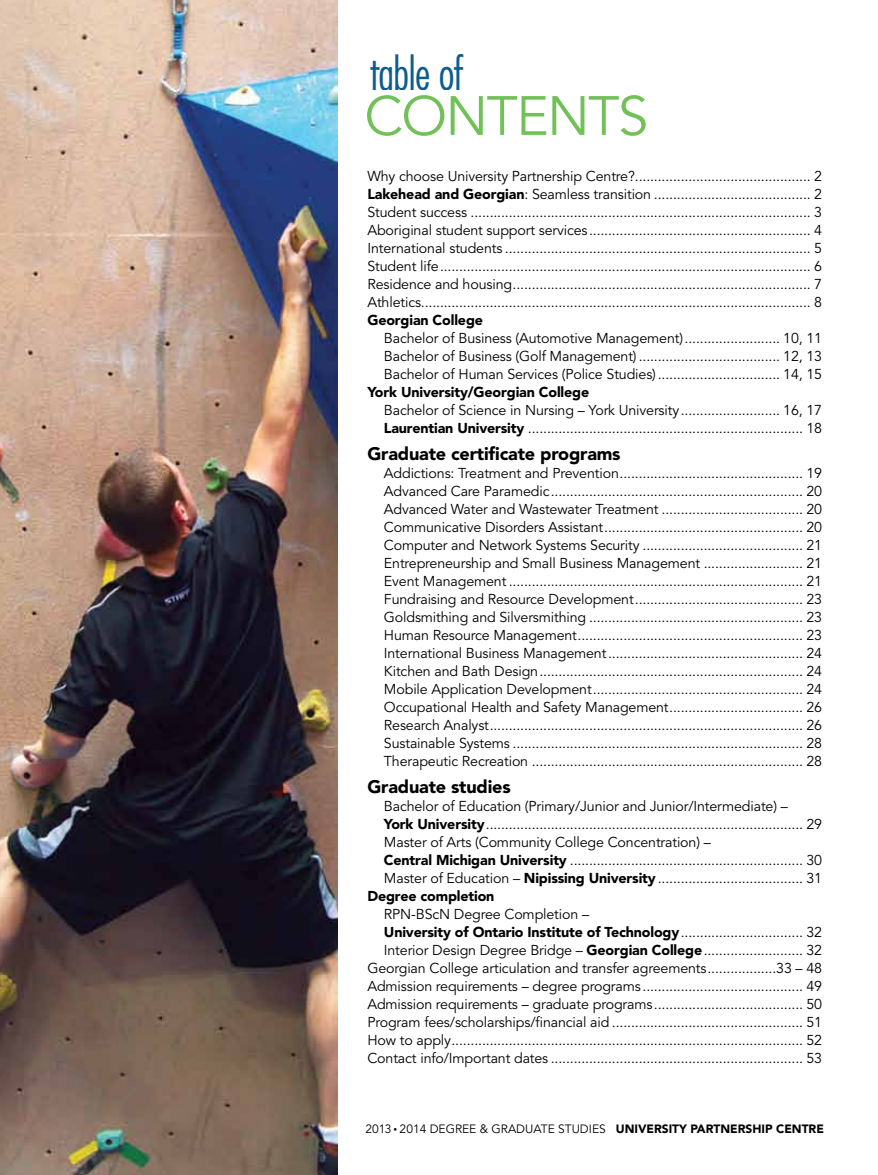
<style>
.page{position:relative;width:878px;height:1175px;background:#fff}
.page>*{position:absolute;margin:0;border:0;box-sizing:border-box;transform-origin:0 0}
.t1{font:54.75px "Avenir";letter-spacing:-.03em;color:#62bb46}
.t2{font:300 condensed 44.55px "Futura";letter-spacing:-.01em;color:#005488}
.t3{font:900 18px "Avenir";letter-spacing:-.01em;color:#000}
.t4{font:14.25px/18px "Avenir";letter-spacing:-.01em;color:#000;text-align:justify}
.t5{font:900 14.25px "Avenir";letter-spacing:-.01em;color:#000}
.t6{font:12px "Avenir";color:#000}
.s1{font-weight:900}
.s2{font-weight:400}
.s3{font-size:7.5px}
</style>
<div class="page">
<img style="left:0;top:0;width:338px;height:1174px">
<h2 class="t2" style="left:369px;top:45px;width:95px">table of</h2>
<h1 class="t1" style="left:364px;top:84px;width:285px">CONTENTS</h1>
<p class="t4" style="left:367px;top:167px;width:456px">Why choose University Partnership Centre?.............................................. 2<br><span class="s1">Lakehead and Georgian</span>: Seamless transition ......................................... 2<br>Student success ......................................................................................... 3<br>Aboriginal student support services.......................................................... 4<br>International students ................................................................................ 5<br>Student life................................................................................................. 6<br>Residence and housing.............................................................................. 7<br>Athletics...................................................................................................... 8</p>
<p class="t5" style="left:367px;top:311px;width:117px">Georgian College</p>
<p class="t4" style="left:384px;top:329px;width:440px">Bachelor of Business (Automotive Management)......................... 10, 11<br>Bachelor of Business (Golf Management) ..................................... 12, 13<br>Bachelor of Human Services (Police Studies)................................ 14, 15</p>
<p class="t5" style="left:367px;top:383px;width:223px">York University/Georgian College</p>
<p class="t4" style="left:384px;top:401px;width:440px">Bachelor of Science in Nursing – York University.......................... 16, 17<br><span class="s1">Laurentian University</span> ........................................................................ 18</p>
<p class="t3" style="left:367px;top:443px;width:255px">Graduate certificate programs</p>
<p class="t4" style="left:384px;top:464px;width:440px">Addictions: Treatment and Prevention................................................ 19<br>Advanced Care Paramedic.................................................................. 20<br>Advanced Water and Wastewater Treatment ..................................... 20<br>Communicative Disorders Assistant.................................................... 20<br>Computer and Network Systems Security .......................................... 21<br>Entrepreneurship and Small Business Management .......................... 21<br>Event Management ............................................................................. 21<br>Fundraising and Resource Development............................................ 23<br>Goldsmithing and Silversmithing ........................................................ 23<br>Human Resource Management........................................................... 23<br>International Business Management................................................... 24<br>Kitchen and Bath Design..................................................................... 24<br>Mobile Application Development....................................................... 24<br>Occupational Health and Safety Management................................... 26<br>Research Analyst.................................................................................. 26<br>Sustainable Systems ............................................................................ 28<br>Therapeutic Recreation ....................................................................... 28</p>
<p class="t3" style="left:367px;top:776px;width:145px">Graduate studies</p>
<p class="t4" style="left:384px;top:797px;width:405px">Bachelor of Education (Primary/Junior and Junior/Intermediate) –</p>
<p class="t4" style="left:384px;top:815px;width:440px"><span class="s1">York University</span>................................................................................... 29</p>
<p class="t4" style="left:384px;top:833px;width:328px">Master of Arts (Community College Concentration) –</p>
<p class="t4" style="left:384px;top:851px;width:440px"><span class="s1">Central Michigan University</span> ............................................................. 30</p>
<p class="t4" style="left:384px;top:869px;width:440px">Master of Education – <span class="s1">Nipissing University</span>...................................... 31</p>
<p class="t5" style="left:367px;top:887px;width:129px">Degree completion</p>
<p class="t4" style="left:384px;top:905px;width:207px">RPN-BScN Degree Completion –</p>
<p class="t5" style="left:384px;top:923px;width:440px">University of Ontario Institute of Technology<span class="s2">................................ 32</span></p>
<p class="t4" style="left:384px;top:941px;width:440px">Interior Design Degree Bridge – <span class="s1">Georgian College</span>.......................... 32</p>
<p class="t4" style="left:367px;top:959px;width:456px">Georgian College articulation and transfer agreements..................33 – 48</p>
<p class="t4" style="left:367px;top:977px;width:456px">Admission requirements – degree programs .......................................... 49</p>
<p class="t4" style="left:367px;top:995px;width:456px">Admission requirements – graduate programs....................................... 50</p>
<p class="t4" style="left:367px;top:1013px;width:456px">Program fees/scholarships/financial aid .................................................. 51</p>
<p class="t4" style="left:367px;top:1031px;width:456px">How to apply............................................................................................ 52</p>
<p class="t4" style="left:367px;top:1049px;width:456px">Contact info/Important dates .................................................................. 53</p>
<p class="t6" style="left:365px;top:1122px;width:460px">2013 <span class="s3">•</span> 2014 DEGREE &amp; GRADUATE STUDIES <span class="s1">UNIVERSITY PARTNERSHIP CENTRE</span></p>
</div>
